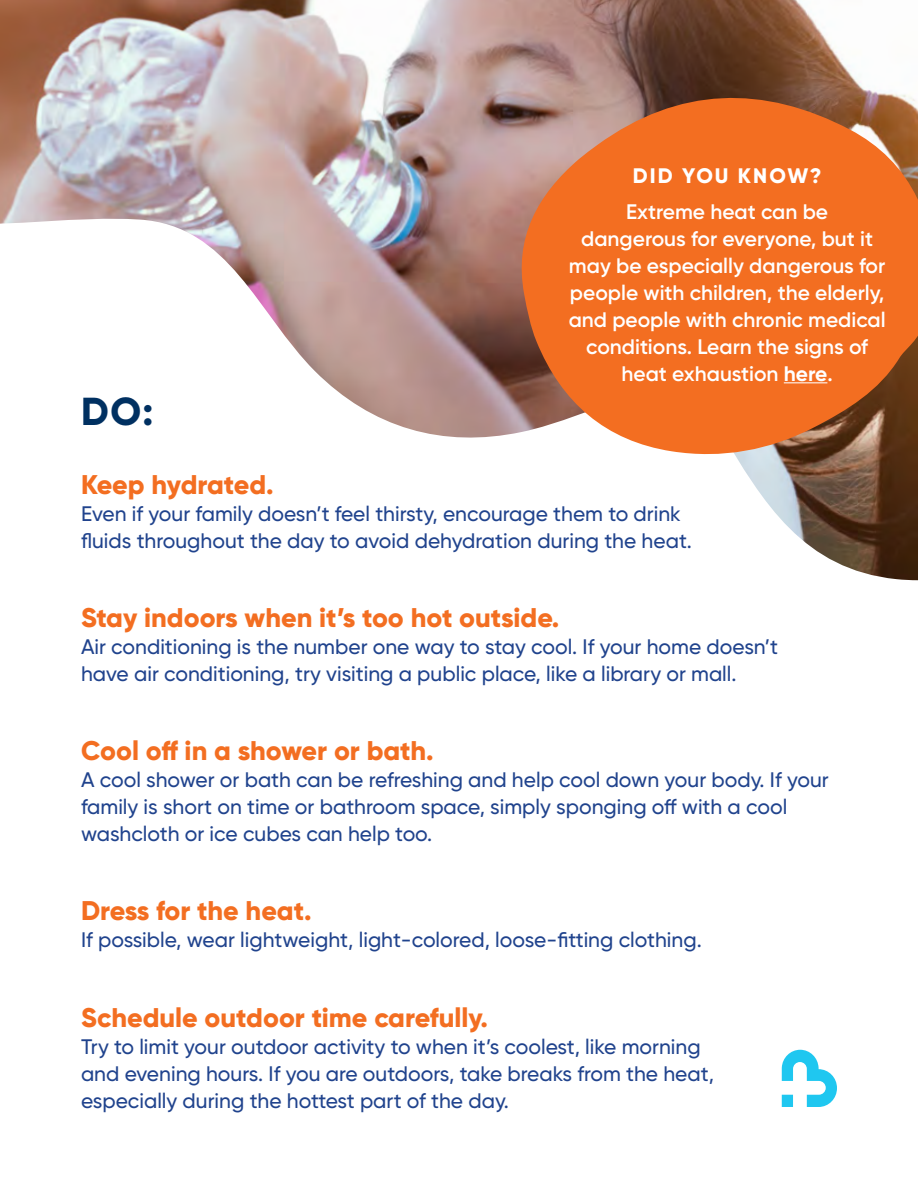
<style>
.page{position:relative;width:918px;height:1188px;background:#fff}
.page>*{position:absolute;margin:0;border:0;box-sizing:border-box;transform-origin:0 0}
.t1{font:800 39px "Gilroy";color:#003061}
.t2{font:800 27px "Gilroy";color:#f36e21}
.t3{font:500 21px/27px "Gilroy";color:#20438d}
.t4{font:600 21px/27px "Gilroy";color:#fff;text-align:center}
.t5{font:800 21px "Gilroy";letter-spacing:.1em;color:#fff}
.s1{font-weight:700}
</style>
<div class="page">
<img style="left:0;top:0;width:918px;height:580px">
<svg style="left:782px;top:1050px;width:55px;height:57px"></svg>
<svg style="left:514px;top:84px;width:404px;height:375px;background:#dd7235"></svg>
<hr style="left:784px;top:382px;width:43px;height:1px;background:#fff">
<h1 class="t1" style="left:81px;top:386px;width:74px">DO:</h1>
<p class="t5" style="left:633px;top:162px;width:190px">DID YOU KNOW?</p>
<p class="t4" style="left:569px;top:198px;width:318px">Extreme heat can be<br>dangerous for everyone, but it may be especially dangerous for people with children, the elderly, and people with chronic medical conditions. Learn the signs of heat exhaustion <span class="s1">here</span>.</p>
<p class="t2" style="left:81px;top:467px;width:194px">Keep hydrated.</p>
<p class="t3" style="left:81px;top:500px;width:613px">Even if your family doesn’t feel thirsty, encourage them to drink fluids throughout the day to avoid dehydration during the heat.</p>
<p class="t2" style="left:81px;top:600px;width:480px">Stay indoors when it’s too hot outside.</p>
<p class="t3" style="left:81px;top:633px;width:699px">Air conditioning is the number one way to stay cool. If your home doesn’t have air conditioning, try visiting a public place, like a library or mall.</p>
<p class="t2" style="left:81px;top:734px;width:354px">Cool off in a shower or bath.</p>
<p class="t3" style="left:81px;top:766px;width:749px">A cool shower or bath can be refreshing and help cool down your body. If your family is short on time or bathroom space, simply sponging off with a cool washcloth or ice cubes can help too.</p>
<p class="t2" style="left:81px;top:894px;width:232px">Dress for the heat.</p>
<p class="t3" style="left:81px;top:926px;width:622px">If possible, wear lightweight, light-colored, loose-fitting clothing.</p>
<p class="t2" style="left:81px;top:1000px;width:409px">Schedule outdoor time carefully.</p>
<p class="t3" style="left:81px;top:1032px;width:635px">Try to limit your outdoor activity to when it’s coolest, like morning and evening hours. If you are outdoors, take breaks from the heat, especially during the hottest part of the day.</p>
</div>
